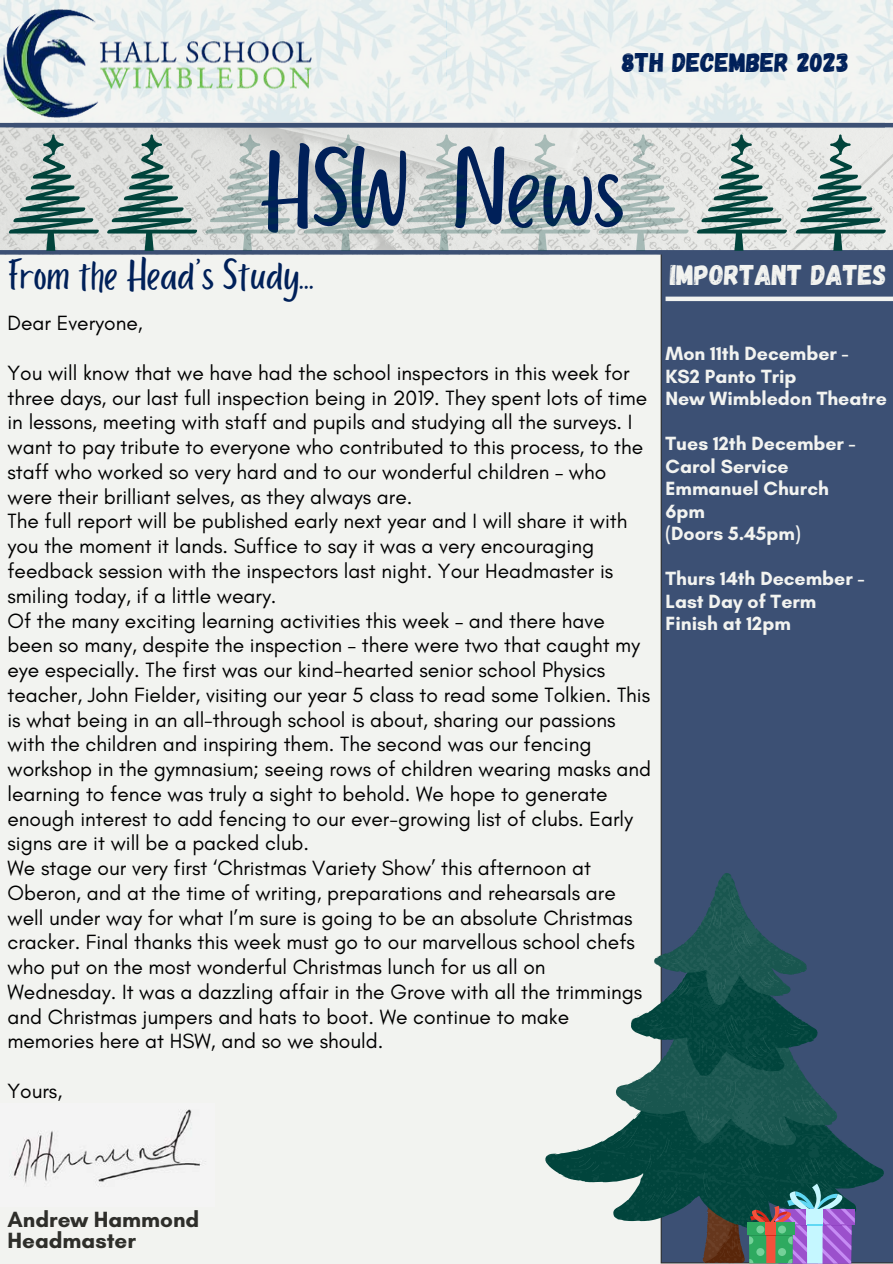
<style>
.page{position:relative;width:893px;height:1264px;background:#fff}
.page>*{position:absolute;margin:0;border:0;box-sizing:border-box;transform-origin:0 0}
.t1{font:115.5px "Porcelain";color:#002059}
.t2{font:45px "Porcelain";color:#002059}
.t3{font:28.5px "Gagalin";color:#f2f3f0}
.t4{font:27px "Gagalin";color:#002059}
.t5{font:700 22.35px "Glacial Indifference";color:#2e2e2a}
.t6{font:21px/24.8px "Glacial Indifference";color:#000}
.t7{font:700 19.5px "Glacial Indifference";color:#f2f3f0}
</style>
<div class="page">
<div style="left:0;top:0;width:892px;height:1263px;background:#f2f3f0"></div>
<img style="left:0;top:127px;width:892px;height:123px">
<div style="left:660px;top:254px;width:232px;height:1009px;background:#3c5074"></div>
<div style="left:665px;top:296px;width:227px;height:5px;background:#f2f3f0"></div>
<img style="left:314px;top:0;width:578px;height:121px">
<img style="left:0;top:0;width:314px;height:123px">
<hr style="left:0;top:250px;width:892px;height:4px;background:#3c5074">
<hr style="left:14px;top:123px;width:878px;height:4px;background:#3c5074">
<img style="left:13px;top:1109px;width:193px;height:74px">
<svg style="left:545px;top:873px;width:338px;height:390px"></svg>
<svg style="left:702px;top:1183px;width:152px;height:80px;background:#5d6a76"></svg>
<svg style="left:794px;top:134px;width:93px;height:116px"></svg>
<svg style="left:695px;top:134px;width:93px;height:116px"></svg>
<svg style="left:597px;top:134px;width:92px;height:116px"></svg>
<svg style="left:499px;top:134px;width:91px;height:116px"></svg>
<svg style="left:401px;top:134px;width:91px;height:116px"></svg>
<svg style="left:302px;top:134px;width:92px;height:116px"></svg>
<svg style="left:204px;top:134px;width:92px;height:116px"></svg>
<svg style="left:106px;top:134px;width:92px;height:116px"></svg>
<svg style="left:7px;top:134px;width:93px;height:116px"></svg>
<p class="t4" style="left:622px;top:45px;width:228px">8TH DECEMBER 2023</p>
<p class="t1" style="left:259px;top:128px;width:367px">HSW News</p>
<p class="t2" style="left:8px;top:251px;width:307px">From the Head’s Study...</p>
<p class="t6" style="left:7px;top:310px;width:137px">Dear Everyone,</p>
<p class="t6" style="left:7px;top:360px;width:641px">You will know that we have had the school inspectors in this week for three days, our last full inspection being in 2019. They spent lots of time in lessons, meeting with staff and pupils and studying all the surveys. I want to pay tribute to everyone who contributed to this process, to the staff who worked so very hard and to our wonderful children – who were their brilliant selves, as they always are.</p>
<p class="t6" style="left:7px;top:508px;width:621px">The full report will be published early next year and I will share it with you the moment it lands. Suffice to say it was a very encouraging feedback session with the inspectors last night. Your Headmaster is smiling today, if a little weary.</p>
<p class="t6" style="left:7px;top:607px;width:645px">Of the many exciting learning activities this week – and there have been so many, despite the inspection – there were two that caught my eye especially. The first was our kind-hearted senior school Physics teacher, John Fielder, visiting our year 5 class to read some Tolkien. This is what being in an all-through school is about, sharing our passions with the children and inspiring them. The second was our fencing workshop in the gymnasium; seeing rows of children wearing masks and learning to fence was truly a sight to behold. We hope to generate enough interest to add fencing to our ever-growing list of clubs. Early signs are it will be a packed club.</p>
<p class="t6" style="left:7px;top:855px;width:636px">We stage our very first ‘Christmas Variety Show’ this afternoon at Oberon, and at the time of writing, preparations and rehearsals are well under way for what I’m sure is going to be an absolute Christmas cracker. Final thanks this week must go to our marvellous school chefs who put on the most wonderful Christmas lunch for us all on Wednesday. It was a dazzling affair in the Grove with all the trimmings and Christmas jumpers and hats to boot. We continue to make memories here at HSW, and so we should.</p>
<p class="t6" style="left:7px;top:1078px;width:56px">Yours,</p>
<p class="t3" style="left:670px;top:256px;width:218px">IMPORTANT DATES</p>
<p class="t7" style="left:665px;top:341px;width:184px">Mon 11th December -</p>
<p class="t7" style="left:665px;top:364px;width:132px">KS2 Panto Trip</p>
<p class="t7" style="left:665px;top:386px;width:223px">New Wimbledon Theatre</p>
<p class="t7" style="left:665px;top:431px;width:191px">Tues 12th December -</p>
<p class="t7" style="left:665px;top:454px;width:125px">Carol Service</p>
<p class="t7" style="left:665px;top:476px;width:165px">Emmanuel Church</p>
<p class="t7" style="left:665px;top:499px;width:41px">6pm</p>
<p class="t7" style="left:665px;top:521px;width:137px">(Doors 5.45pm)</p>
<p class="t7" style="left:665px;top:566px;width:200px">Thurs 14th December -</p>
<p class="t7" style="left:665px;top:589px;width:152px">Last Day of Term</p>
<p class="t7" style="left:665px;top:611px;width:127px">Finish at 12pm</p>
<p class="t5" style="left:7px;top:1205px;width:193px">Andrew Hammond</p>
<p class="t5" style="left:7px;top:1226px;width:130px">Headmaster</p>
</div>
